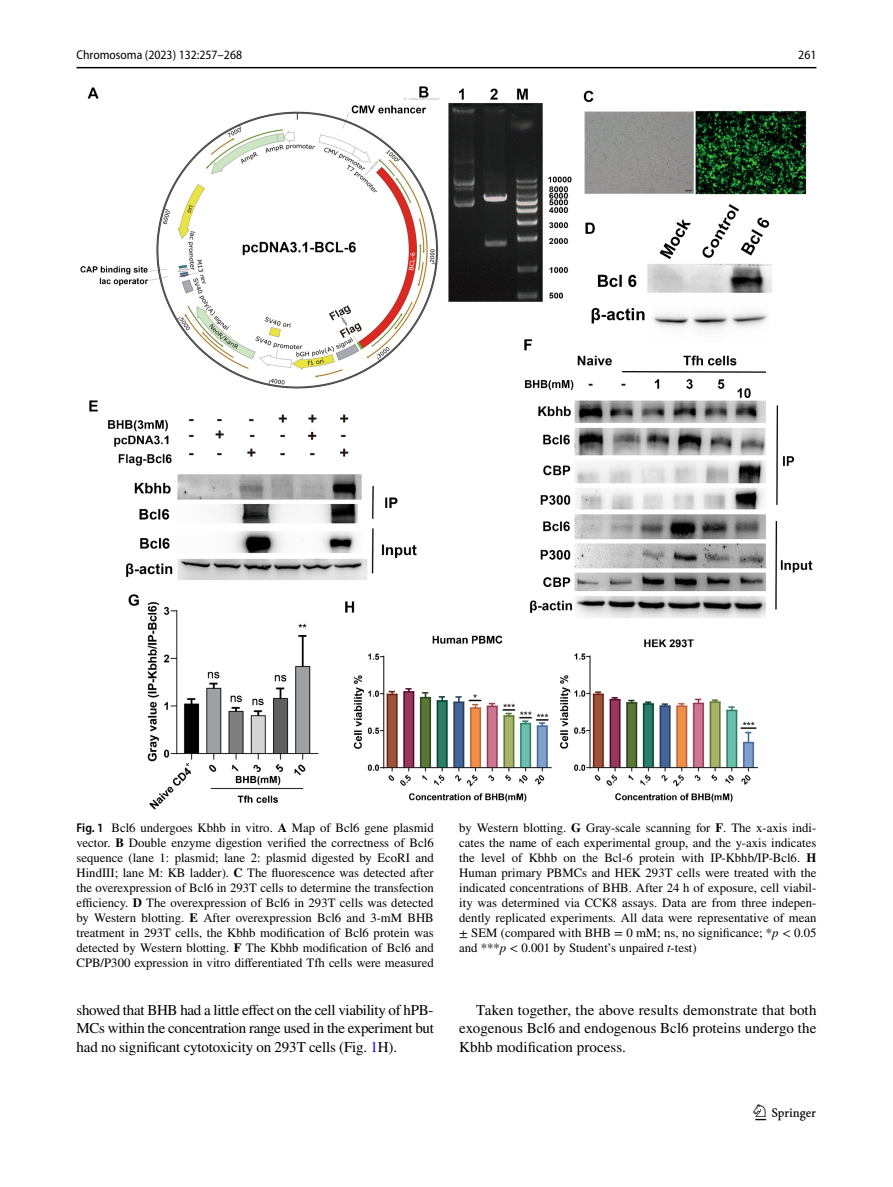
<style>
.page{position:relative;width:893px;height:1187px;background:#fff}
.page>*{position:absolute;margin:0;border:0;box-sizing:border-box;transform-origin:0 0}
.t1{font:22.5px "Springnew Regular 3";color:#000}
.t2{font:15px/18.8px "STIX";letter-spacing:-.005em;color:#000;text-align:justify}
.t3{font:12.75px/15px "STIX";color:#000;text-align:justify}
.t4{font:semi-condensed 12.75px "Myriad Pro";color:#000}
.s1{font-family:"Myriad Pro";font-weight:600;font-stretch:semi-condensed}
.s2{font-weight:700}
.s3{font-style:italic}
.s4{color:#00f}
</style>
<div class="page">
<hr style="left:77px;top:67px;width:739px;height:1px;background:#000">
<img style="left:81px;top:87px;width:731px;height:722px">
<p class="t4" style="left:77px;top:48px;width:167px">Chromosoma (2023) 132:257–268</p>
<p class="t4" style="left:798px;top:48px;width:20px">261</p>
<p class="t3" style="left:77px;top:820px;width:359px"><span class="s1">Fig. 1</span> Bcl6 undergoes Kbhb in vitro. <span class="s2">A</span> Map of Bcl6 gene plasmid vector. <span class="s2">B</span> Double enzyme digestion verified the correctness of Bcl6 sequence (lane 1: plasmid; lane 2: plasmid digested by EcoRI and HindIII; lane M: KB ladder). <span class="s2">C</span> The fluorescence was detected after the overexpression of Bcl6 in 293T cells to determine the transfection efficiency. <span class="s2">D</span> The overexpression of Bcl6 in 293T cells was detected by Western blotting. <span class="s2">E</span> After overexpression Bcl6 and 3-mM BHB treatment in 293T cells, the Kbhb modification of Bcl6 protein was detected by Western blotting. <span class="s2">F</span> The Kbhb modification of Bcl6 and CPB/P300 expression in vitro differentiated Tfh cells were measured</p>
<p class="t3" style="left:459px;top:820px;width:359px">by Western blotting. <span class="s2">G</span> Gray-scale scanning for <span class="s2">F</span>. The x-axis indi&shy;cates the name of each experimental group, and the y-axis indicates the level of Kbhb on the Bcl-6 protein with IP-Kbhb/IP-Bcl6. <span class="s2">H </span>Human primary PBMCs and HEK 293T cells were treated with the indicated concentrations of BHB. After 24 h of exposure, cell viabil&shy;ity was determined via CCK8 assays. Data are from three indepen&shy;dently replicated experiments. All data were representative of mean ± SEM (compared with BHB = 0 mM; ns, no significance; *<span class="s3">p</span> &lt; 0.05 and ***<span class="s3">p</span> &lt; 0.001 by Student’s unpaired <span class="s3">t</span>-test)</p>
<p class="t2" style="left:77px;top:1001px;width:359px">showed that BHB had a little effect on the cell viability of hPB-MCs within the concentration range used in the experiment but had no significant cytotoxicity on 293T cells (Fig. <span class="s4">1</span>H).</p>
<p class="t2" style="left:459px;top:1001px;width:359px;text-indent:17px">Taken together, the above results demonstrate that both exogenous Bcl6 and endogenous Bcl6 proteins undergo the Kbhb modification process.</p>
<h1 class="t1" style="left:755px;top:1104px;width:62px">1 3</h1>
</div>
